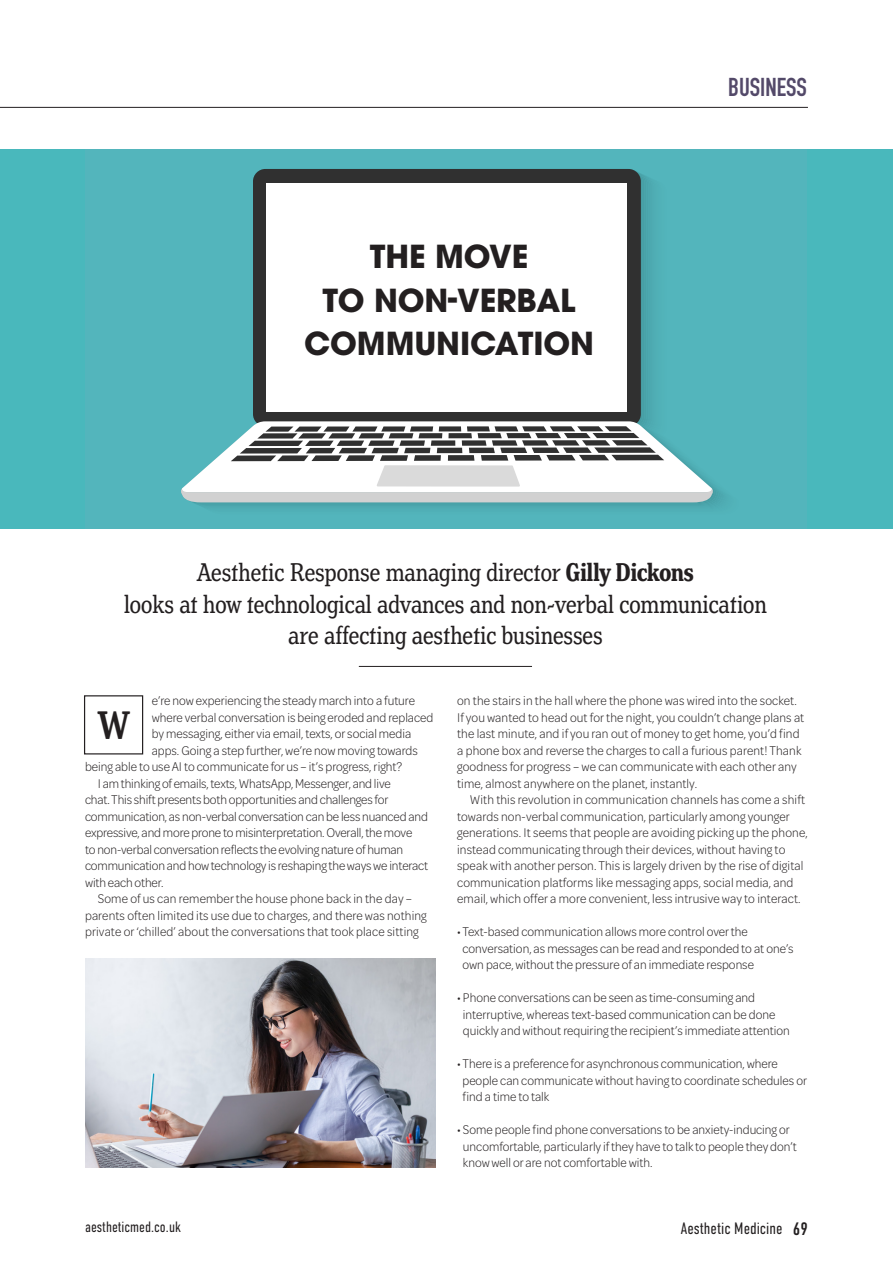
<style>
.page{position:relative;width:893px;height:1263px;background:#fff}
.page>*{position:absolute;margin:0;border:0;box-sizing:border-box;transform-origin:0 0}
.Drop_Cap{font:500 extra-condensed 42px "Henriette";color:#231f20}
.Headline_2{font:700 31.5px/43.5px "ITC Avant Garde Pro";letter-spacing:-.005em;color:#231f20;text-align:center}
.Blurb{font:extra-condensed 27px/31.5px "Henriette";color:#231f20;text-align:center}
.t1{font:700 25.5px "DIN Condensed";color:#534969}
.t2{font:300 16.5px "DIN Condensed";color:#231f20}
.t3{font:300 15px "DIN Condensed";color:#231f20}
.Body_Copy{font:300 13.5px/16.5px "Omnes Cond";color:#231f20}
.s1{font-weight:700}
.s2{font-weight:400;font-size:18px}
</style>
<div class="page">
<hr style="left:0;top:107px;width:808px;height:1px;background:#231f20">
<hr style="left:359px;top:666px;width:173px;height:1px;background:#231f20">
<div style="left:84px;top:695px;width:59px;height:59px;border:1px solid #231f20"></div>
<img style="left:85px;top:958px;width:351px;height:209px">
<div style="left:0;top:149px;width:893px;height:379px;background:#49b8bc"></div>
<div style="left:85px;top:149px;width:722px;height:379px;background:#53b5bc"></div>
<svg style="left:253px;top:169px;width:399px;height:252px;fill:#4aa4ab"></svg>
<div style="left:253px;top:169px;width:388px;height:257px;background:#303030;border-radius:13px"></div>
<div style="left:267px;top:184px;width:360px;height:228px;background:#fff"></div>
<svg style="left:181px;top:421px;width:534px;height:81px;background:#b7c3c4"></svg>
<p class="Headline_2" style="left:304px;top:234px;width:291px">THE MOVE<br>TO NON-VERBAL<br>COMMUNICATION</p>
<h3 class="t1" style="left:728px;top:70px;width:80px">BUSINESS</h3>
<p class="Blurb" style="left:124px;top:557px;width:644px">Aesthetic Response managing director <span class="s1">Gilly Dickons<br></span>looks at how technological advances and non-verbal communication are affecting aesthetic businesses</p>
<p class="Body_Copy" style="left:152px;top:692px;width:265px">e’re now experiencing the steady march into a future</p>
<p class="Body_Copy" style="left:152px;top:708px;width:283px">where verbal conversation is being eroded and replaced</p>
<p class="Body_Copy" style="left:152px;top:725px;width:261px">by messaging, either via email, texts, or social media</p>
<p class="Body_Copy" style="left:152px;top:741px;width:268px">apps. Going a step further, we’re now moving towards</p>
<p class="Body_Copy" style="left:85px;top:758px;width:319px">being able to use AI to communicate for us – it’s progress, right?</p>
<p class="Body_Copy" style="left:85px;top:774px;width:345px;text-indent:13px">I am thinking of emails, texts, WhatsApp, Messenger, and live<br>chat. This shift presents both opportunities and challenges for communication, as non-verbal conversation can be less nuanced and expressive, and more prone to misinterpretation. Overall, the move<br>to non-verbal conversation reflects the evolving nature of human communication and how technology is reshaping the ways we interact with each other.</p>
<p class="Body_Copy" style="left:85px;top:890px;width:343px;text-align:center">Some of us can remember the house phone back in the day – parents often limited its use due to charges, and there was nothing private or ‘chilled’ about the conversations that took place sitting</p>
<p class="Drop_Cap" style="left:98px;top:701px;width:33px">W</p>
<p class="Body_Copy" style="left:457px;top:692px;width:349px">on the stairs in the hall where the phone was wired into the socket.<br>If you wanted to head out for the night, you couldn’t change plans at the last minute, and if you ran out of money to get home, you’d find a phone box and reverse the charges to call a furious parent! Thank goodness for progress – we can communicate with each other any time, almost anywhere on the planet, instantly.</p>
<p class="Body_Copy" style="left:457px;top:791px;width:352px;text-indent:13px">With this revolution in communication channels has come a shift towards non-verbal communication, particularly among younger generations. It seems that people are avoiding picking up the phone, instead communicating through their devices, without having to speak with another person. This is largely driven by the rise of digital communication platforms like messaging apps, social media, and email, which offer a more convenient, less intrusive way to interact.</p>
<p class="Body_Copy" style="left:462px;top:923px;width:333px;text-indent:-5px">• Text-based communication allows more control over the conversation, as messages can be read and responded to at one’s own pace, without the pressure of an immediate response</p>
<p class="Body_Copy" style="left:463px;top:989px;width:328px;text-indent:-6px">• Phone conversations can be seen as time-consuming and interruptive, whereas text-based communication can be done quickly and without requiring the recipient’s immediate attention</p>
<p class="Body_Copy" style="left:462px;top:1055px;width:346px;text-indent:-5px">• There is a preference for asynchronous communication, where people can communicate without having to coordinate schedules or find a time to talk</p>
<p class="Body_Copy" style="left:463px;top:1121px;width:335px;text-indent:-6px">• Some people find phone conversations to be anxiety-inducing or uncomfortable, particularly if they have to talk to people they don’t know well or are not comfortable with.</p>
<p class="t3" style="left:85px;top:1218px;width:97px">aestheticmed.co.uk</p>
<p class="t2" style="left:680px;top:1219px;width:129px">Aesthetic Medicine <span class="s2">69</span></p>
</div>
